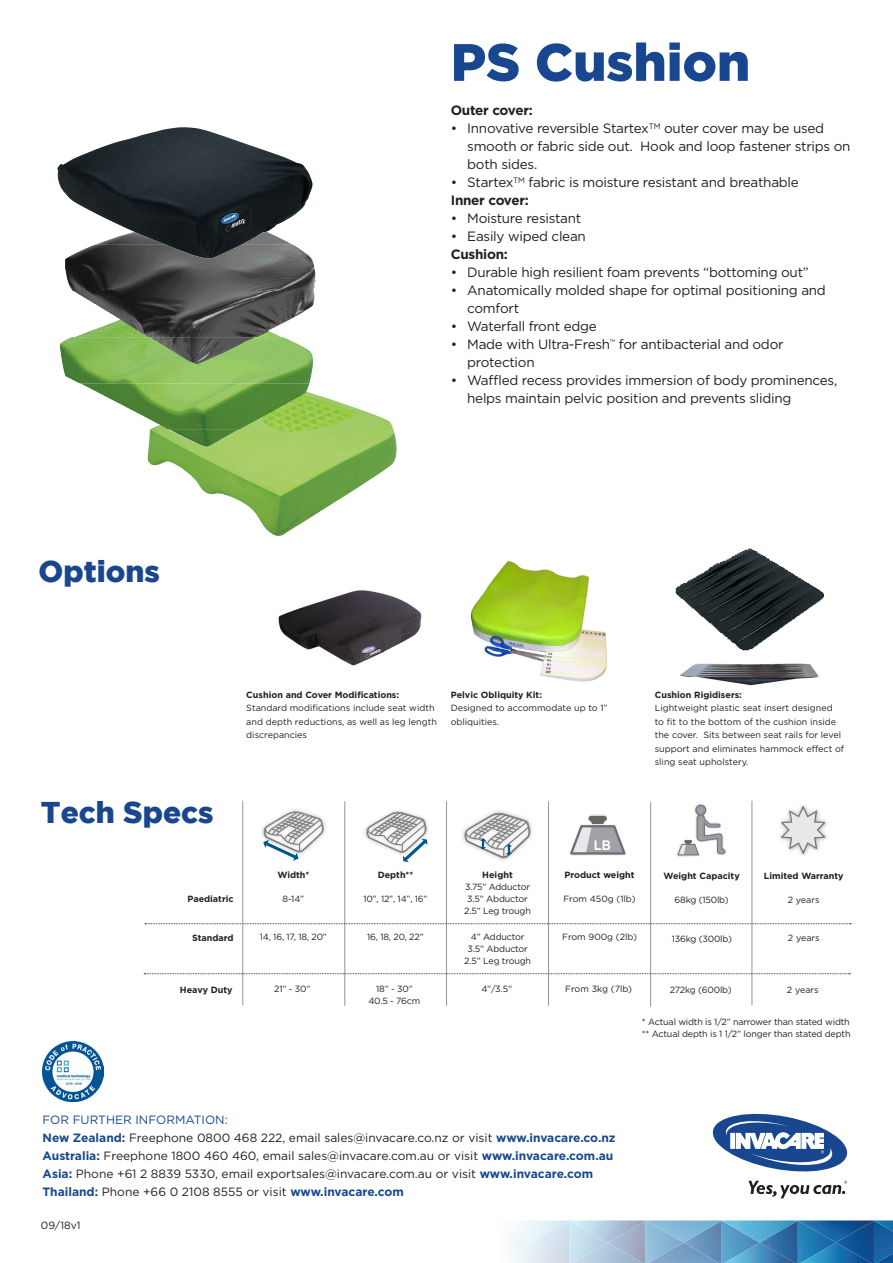
<style>
.page{position:relative;width:893px;height:1263px;background:#fff}
.page>*{position:absolute;margin:0;border:0;box-sizing:border-box;transform-origin:0 0}
.t1{font:900 52.5px "Gotham";color:#184790}
.t2{font:900 30px "Gotham";color:#184790}
.t3{font:13.5px/18px "Gotham";letter-spacing:-.02em;color:#231f20}
.t4{font:700 13.5px "Gotham";letter-spacing:-.02em;color:#231f20}
.t5{font:700 13.35px "Arial";color:#fff;scale:.95 1}
.t6{font:12px "Gotham";color:#231f20}
.t7{font:700 12px "Gotham";color:#184790}
.t8{font:12px "Gotham";color:#184790}
.t9{font:10.5px "Gotham";color:#231f20}
.t10{font:9px/13.5px "Gotham";color:#231f20}
.t11{font:9px "Gotham";letter-spacing:-.02em;color:#231f20}
.t12{font:700 9px "Gotham";color:#231f20}
.s1{font-weight:700;color:#184790}
.s2{font-weight:400;color:#231f20}
</style>
<div class="page">
<img style="left:875px;top:1239px;width:18px;height:7px">
<img style="left:875px;top:1246px;width:18px;height:17px">
<svg style="left:511px;top:1220px;width:364px;height:43px;background:#7ba9cb"></svg>
<img style="left:874px;top:1220px;width:19px;height:19px">
<svg style="left:712px;top:1113px;width:136px;height:85px"></svg>
<img style="left:43px;top:1041px;width:61px;height:61px">
<hr style="left:344px;top:801px;width:1px;height:205px;background:#939598">
<hr style="left:446px;top:801px;width:1px;height:205px;background:#939598">
<hr style="left:548px;top:801px;width:1px;height:205px;background:#939598">
<hr style="left:650px;top:802px;width:1px;height:204px;background:#939598">
<svg style="left:145px;top:923px;width:706px;height:1px"></svg>
<hr style="left:242px;top:801px;width:1px;height:204px;background:#939598">
<hr style="left:752px;top:801px;width:1px;height:204px;background:#939598">
<svg style="left:144px;top:973px;width:706px;height:1px"></svg>
<img style="left:147px;top:385px;width:250px;height:151px">
<img style="left:65px;top:259px;width:251px;height:32px">
<img style="left:74px;top:291px;width:44px;height:27px">
<img style="left:60px;top:337px;width:253px;height:46px">
<img style="left:79px;top:383px;width:65px;height:34px">
<img style="left:168px;top:429px;width:71px;height:18px">
<img style="left:57px;top:127px;width:256px;height:132px">
<img style="left:364px;top:810px;width:64px;height:35px">
<svg style="left:366px;top:811px;width:61px;height:51px"></svg>
<img style="left:462px;top:811px;width:70px;height:50px">
<svg style="left:464px;top:812px;width:67px;height:46px"></svg>
<svg style="left:570px;top:814px;width:56px;height:42px"></svg>
<img style="left:676px;top:803px;width:51px;height:54px">
<svg style="left:677px;top:804px;width:49px;height:51px"></svg>
<img style="left:696px;top:807px;width:30px;height:48px">
<img style="left:780px;top:821px;width:47px;height:18px">
<svg style="left:800px;top:805px;width:26px;height:50px"></svg>
<img style="left:781px;top:806px;width:44px;height:47px">
<img style="left:262px;top:809px;width:64px;height:27px">
<svg style="left:263px;top:811px;width:61px;height:50px"></svg>
<img style="left:676px;top:548px;width:148px;height:102px">
<img style="left:470px;top:560px;width:138px;height:122px">
<img style="left:680px;top:663px;width:139px;height:23px">
<img style="left:278px;top:590px;width:144px;height:76px">
<p class="t1" style="left:451px;top:32px;width:301px">PS Cushion</p>
<p class="t4" style="left:451px;top:102px;width:83px">Outer cover:</p>
<p class="t3" style="left:467px;top:119px;width:385px;text-indent:-16px">• Innovative reversible Startex<sup>TM</sup> outer cover may be used smooth or fabric side out. Hook and loop fastener strips on both sides.</p>
<p class="t3" style="left:451px;top:173px;width:350px">• Startex<sup>TM</sup> fabric is moisture resistant and breathable</p>
<p class="t4" style="left:451px;top:192px;width:80px">Inner cover:</p>
<p class="t3" style="left:451px;top:209px;width:132px">• Moisture resistant</p>
<p class="t3" style="left:451px;top:227px;width:137px">• Easily wiped clean</p>
<p class="t4" style="left:451px;top:246px;width:59px">Cushion:</p>
<p class="t3" style="left:451px;top:263px;width:360px">• Durable high resilient foam prevents “bottoming out”</p>
<p class="t3" style="left:467px;top:281px;width:360px;text-indent:-16px">• Anatomically molded shape for optimal positioning and comfort</p>
<p class="t3" style="left:451px;top:317px;width:148px">• Waterfall front edge</p>
<p class="t3" style="left:467px;top:335px;width:318px;text-indent:-16px">• Made with Ultra-Fresh<sup>™</sup> for antibacterial and odor protection</p>
<p class="t3" style="left:467px;top:371px;width:372px;text-indent:-16px">• Waffled recess provides immersion of body prominences, helps maintain pelvic position and prevents sliding</p>
<p class="t2" style="left:39px;top:554px;width:123px">Options</p>
<p class="t12" style="left:246px;top:689px;width:154px">Cushion and Cover Modifications:</p>
<p class="t10" style="left:246px;top:701px;width:192px">Standard modifications include seat width and depth reductions, as well as leg length discrepancies</p>
<p class="t12" style="left:451px;top:689px;width:93px">Pelvic Obliquity Kit:</p>
<p class="t10" style="left:451px;top:701px;width:158px">Designed to accommodate up to 1” obliquities.</p>
<p class="t2" style="left:41px;top:795px;width:174px">Tech Specs</p>
<p class="t12" style="left:187px;top:893px;width:48px">Paediatric</p>
<p class="t12" style="left:192px;top:932px;width:43px">Standard</p>
<p class="t12" style="left:277px;top:868px;width:33px">Width*</p>
<p class="t10" style="left:283px;top:891px;width:23px">8-14”</p>
<p class="t12" style="left:378px;top:868px;width:37px">Depth**</p>
<p class="t10" style="left:363px;top:891px;width:66px">10”, 12”, 14”, 16”</p>
<p class="t12" style="left:482px;top:868px;width:32px">Height</p>
<p class="t11" style="left:465px;top:881px;width:67px">3.75” Adductor</p>
<p class="t11" style="left:467px;top:893px;width:62px">3.5” Abductor</p>
<p class="t11" style="left:464px;top:905px;width:68px">2.5” Leg trough</p>
<p class="t10" style="left:260px;top:930px;width:69px">14, 16, 17, 18, 20”</p>
<p class="t10" style="left:367px;top:930px;width:58px">16, 18, 20, 22”</p>
<p class="t11" style="left:471px;top:931px;width:55px">4” Adductor</p>
<p class="t11" style="left:467px;top:943px;width:62px">3.5” Abductor</p>
<p class="t11" style="left:464px;top:955px;width:68px">2.5” Leg trough</p>
<p class="t5" style="left:594px;top:836px;width:19px">LB</p>
<p class="t12" style="left:564px;top:868px;width:72px">Product weight</p>
<p class="t10" style="left:563px;top:891px;width:74px">From 450g (1lb)</p>
<p class="t10" style="left:562px;top:930px;width:77px">From 900g (2lb)</p>
<p class="t12" style="left:655px;top:689px;width:89px">Cushion Rigidisers:</p>
<p class="t10" style="left:655px;top:701px;width:191px">Lightweight plastic seat insert designed to fit to the bottom of the cushion inside the cover. Sits between seat rails for level support and eliminates hammock effect of sling seat upholstery.</p>
<p class="t12" style="left:663px;top:870px;width:78px">Weight Capacity</p>
<p class="t11" style="left:675px;top:894px;width:56px">68kg (150lb)</p>
<p class="t12" style="left:764px;top:869px;width:81px">Limited Warranty</p>
<p class="t10" style="left:788px;top:892px;width:33px">2 years</p>
<p class="t11" style="left:672px;top:933px;width:62px">136kg (300lb)</p>
<p class="t10" style="left:788px;top:931px;width:33px">2 years</p>
<p class="t12" style="left:180px;top:984px;width:54px">Heavy Duty</p>
<p class="t10" style="left:481px;top:982px;width:32px">4”/3.5”</p>
<p class="t10" style="left:565px;top:982px;width:68px">From 3kg (7lb)</p>
<p class="t11" style="left:670px;top:984px;width:63px">272kg (600lb)</p>
<p class="t10" style="left:787px;top:982px;width:33px">2 years</p>
<p class="t11" style="left:642px;top:1016px;width:209px">* Actual width is 1/2” narrower than stated width</p>
<p class="t11" style="left:642px;top:1028px;width:210px">** Actual depth is 1 1/2” longer than stated depth</p>
<p class="t10" style="left:274px;top:982px;width:38px">21” - 30”</p>
<p class="t10" style="left:376px;top:982px;width:38px">18” - 30”</p>
<p class="t10" style="left:368px;top:994px;width:53px">40.5 - 76cm</p>
<p class="t8" style="left:43px;top:1112px;width:187px">FOR FURTHER INFORMATION:</p>
<p class="t6" style="left:43px;top:1130px;width:575px"><span class="s1">New Zealand:</span> Freephone 0800 468 222, email sales@invacare.co.nz or visit <span class="s1">www.invacare.co.nz</span></p>
<p class="t6" style="left:43px;top:1148px;width:572px"><span class="s1">Australia:</span> Freephone 1800 460 460, email sales@invacare.com.au or visit <span class="s1">www.invacare.com.au</span></p>
<p class="t6" style="left:43px;top:1166px;width:552px"><span class="s1">Asia:</span> Phone +61 2 8839 5330, email exportsales@invacare.com.au or visit <span class="s1">www.invacare.com</span></p>
<p class="t7" style="left:43px;top:1184px;width:363px">Thailand: <span class="s2">Phone +66 0 2108 8555 or visit</span> www.invacare.com</p>
<p class="t9" style="left:41px;top:1218px;width:41px">09/18v1</p>
</div>
